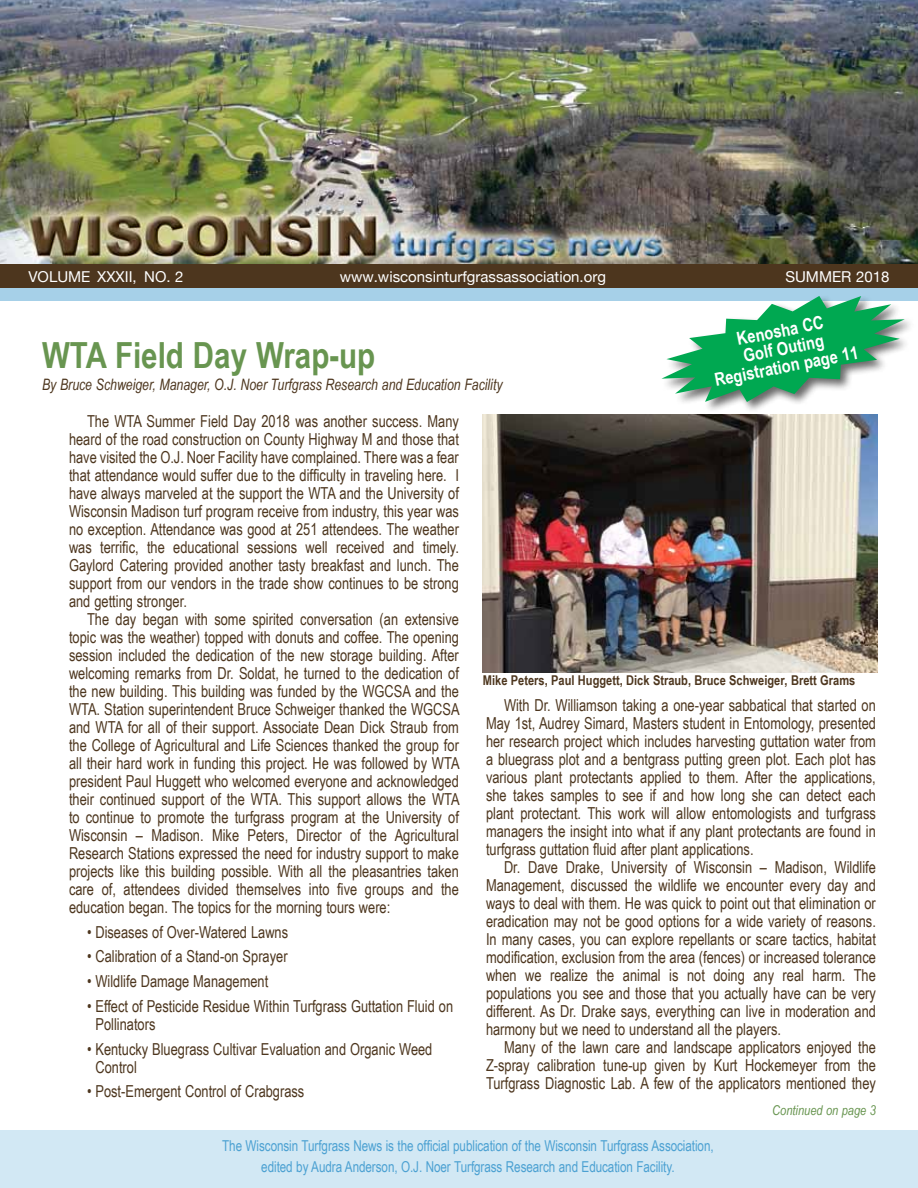
<style>
.page{position:relative;width:918px;height:1188px;background:#fff}
.page>*{position:absolute;margin:0;border:0;box-sizing:border-box;transform-origin:0 0}
.t1{font:700 36px "Arial Narrow";color:#689550}
.t2{font:700 18px/18px "Arial Narrow";color:#fff;text-align:center}
.t3{font:16.5px/18px "Arial Narrow";color:#4d361e;text-align:justify;scale:.95 1}
.t4{font:italic 15.75px "Arial Narrow";color:#4d361e;scale:.95 1}
.t5{font:15px/21px "Arial Narrow";letter-spacing:-.005em;color:#4ca1d2;text-align:center;scale:.95 1}
.t6{font:15px "Helvetica Neue";color:#fff}
.t7{font:700 13.5px "Arial Narrow";color:#4d361e}
.t8{font:italic 13.5px "Arial Narrow";color:#689550}
</style>
<div class="page">
<div style="left:0;top:1130px;width:918px;height:58px;background:#d2e8f4"></div>
<div style="left:0;top:278px;width:918px;height:23px;background:#a6d0e8"></div>
<img style="left:0;top:0;width:918px;height:264px">
<div style="left:0;top:264px;width:918px;height:24px;background:#4d361e"></div>
<img style="left:483px;top:415px;width:395px;height:257px">
<div style="left:660px;top:294px;width:256px;height:120px;background:#000;opacity:.59"></div>
<svg style="left:661px;top:296px;width:244px;height:106px"></svg>
<p class="t6" style="left:28px;top:263px;width:157px">VOLUME xxXii, No. 2</p>
<p class="t6" style="left:340px;top:263px;width:268px">www.wisconsinturfgrassassociation.org</p>
<p class="t6" style="left:785px;top:263px;width:22px">summe</p>
<p class="t6" style="left:841px;top:263px;width:50px">r 2018</p>
<h1 class="t1" style="left:42px;top:328px;width:335px">WTA Field Day Wrap-up</h1>
<p class="t4" style="left:42px;top:374px;width:486px">By Bruce Schweiger, Manager, O.J. Noer Turfgrass Research and Education Facility</p>
<p class="t2" style="left:706px;top:335px;width:147px;rotate:-11deg">Kenosha CC<br>Golf Outing<br>Registration page 11</p>
<p class="t3" style="left:69px;top:411px;width:412px;text-indent:18px">The WTA Summer Field Day 2018 was another success. Many heard of the road construction on County Highway M and those that have visited the O.J. Noer Facility have complained. There was a fear that attendance would suffer due to the difficulty in traveling here. I have always marveled at the support the WTA and the University of Wisconsin Madison turf program receive from industry, this year was no exception. Attendance was good at 251 attendees. The weather was terrific, the educational sessions well received and timely.<br>Gaylord Catering provided another tasty breakfast and lunch. The support from our vendors in the trade show continues to be strong and getting stronger.</p>
<p class="t3" style="left:69px;top:609px;width:413px;text-indent:18px">The day began with some spirited conversation (an extensive topic was the weather) topped with donuts and coffee. The opening session included the dedication of the new storage building. After welcoming remarks from Dr. Soldat, he turned to the dedication of the new building. This building was funded by the WGCSA and the WTA. Station superintendent Bruce Schweiger thanked the WGCSA and WTA for all of their support. Associate Dean Dick Straub from the College of Agricultural and Life Sciences thanked the group for all their hard work in funding this project. He was followed by WTA president Paul Huggett who welcomed everyone and acknowledged their continued support of the WTA. This support allows the WTA to continue to promote the turfgrass program at the University of Wisconsin – Madison. Mike Peters, Director of the Agricultural Research Stations expressed the need for industry support to make projects like this building possible. With all the pleasantries taken care of, attendees divided themselves into five groups and the education began. The topics for the morning tours were:</p>
<p class="t3" style="left:87px;top:922px;width:213px">• Diseases of Over-Watered Lawns</p>
<p class="t3" style="left:87px;top:947px;width:213px">• Calibration of a Stand-on Sprayer</p>
<p class="t3" style="left:87px;top:972px;width:192px">• Wildlife Damage Management</p>
<p class="t3" style="left:95px;top:996px;width:378px;text-indent:-8px">• Effect of Pesticide Residue Within Turfgrass Guttation Fluid on<br>Pollinators</p>
<p class="t3" style="left:95px;top:1039px;width:356px;text-indent:-8px">• Kentucky Bluegrass Cultivar Evaluation and Organic Weed<br>Control</p>
<p class="t3" style="left:87px;top:1082px;width:230px">• Post-Emergent Control of Crabgrass</p>
<p class="t7" style="left:483px;top:670px;width:374px">Mike Peters, Paul Huggett, Dick Straub, Bruce Schweiger, Brett Grams</p>
<p class="t3" style="left:486px;top:696px;width:412px;text-indent:18px">With Dr. Williamson taking a one-year sabbatical that started on May 1st, Audrey Simard, Masters student in Entomology, presented her research project which includes harvesting guttation water from a bluegrass plot and a bentgrass putting green plot. Each plot has various plant protectants applied to them. After the applications, she takes samples to see if and how long she can detect each plant protectant. This work will allow entomologists and turfgrass managers the insight into what if any plant protectants are found in turfgrass guttation fluid after plant applications.</p>
<p class="t3" style="left:486px;top:858px;width:412px;text-indent:18px">Dr. Dave Drake, University of Wisconsin – Madison, Wildlife Management, discussed the wildlife we encounter every day and ways to deal with them. He was quick to point out that elimination or eradication may not be good options for a wide variety of reasons.<br>In many cases, you can explore repellants or scare tactics, habitat modification, exclusion from the area (fences) or increased tolerance when we realize the animal is not doing any real harm. The populations you see and those that you actually have can be very different. As Dr. Drake says, everything can live in moderation and harmony but we need to understand all the players.</p>
<p class="t3" style="left:486px;top:1038px;width:412px;text-indent:18px">Many of the lawn care and landscape applicators enjoyed the Z-spray calibration tune-up given by Kurt Hockemeyer from the Turfgrass Diagnostic Lab. A few of the applicators mentioned they</p>
<p class="t8" style="left:772px;top:1101px;width:105px">Continued on page 3</p>
<p class="t5" style="left:222px;top:1135px;width:519px">The Wisconsin Turfgrass News is the official publication of the Wisconsin Turfgrass Association, edited by Audra Anderson, O.J. Noer Turfgrass Research and Education Facility.</p>
</div>
